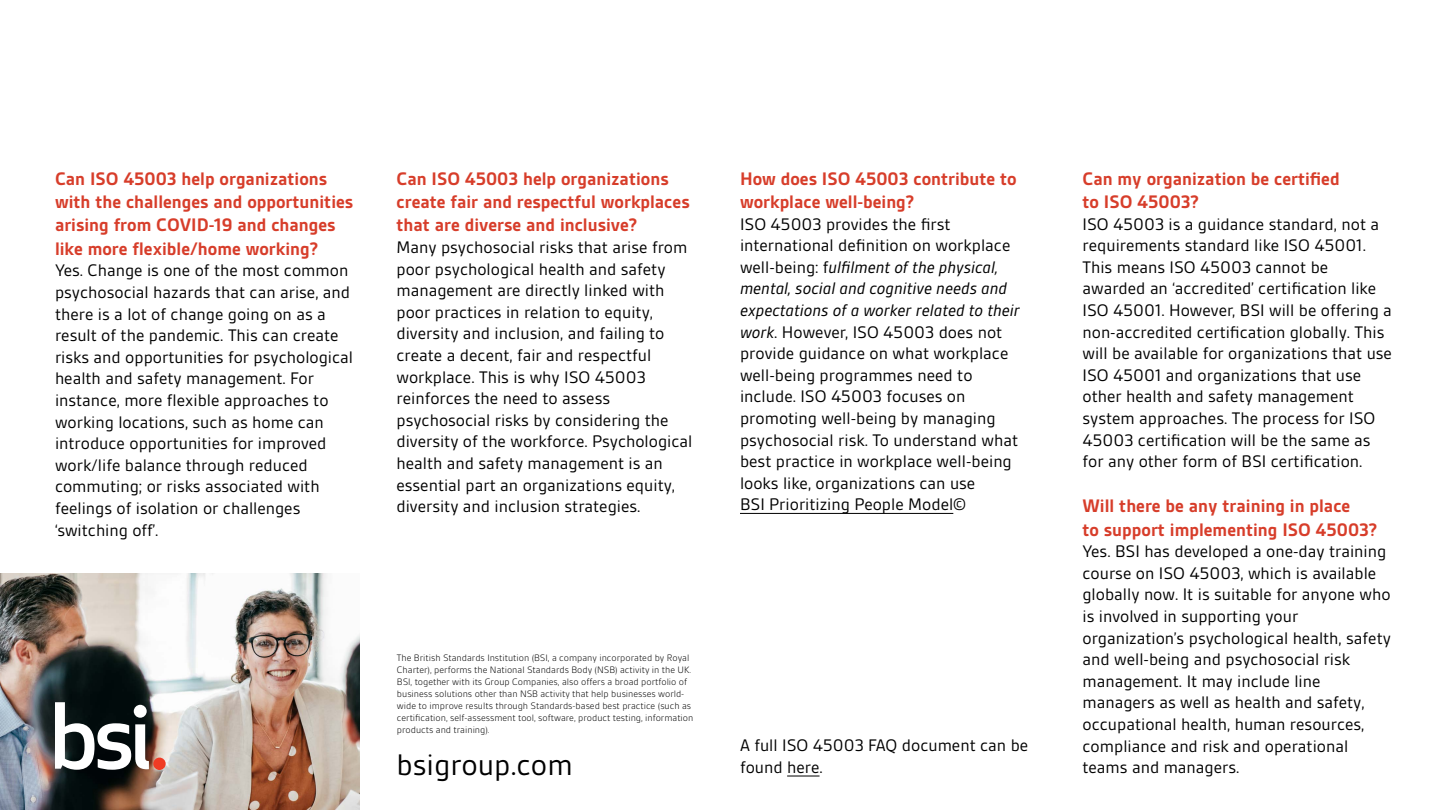
<style>
.page{position:relative;width:1440px;height:810px;background:#fff}
.page>*{position:absolute;margin:0;border:0;box-sizing:border-box;transform-origin:0 0}
.t1{font:32px "BSI Gesta";color:#000}
.body_bold{font:700 19.5px/23.4px "BSI Gesta";color:#d73d2a}
.body{font:18px/21.6px "BSI Gesta";color:#000}
.t2{font:300 10px/12px "BSI Gesta";color:#000}
.s1{font-style:italic}
</style>
<div class="page">
<img style="left:0;top:574px;width:360px;height:236px">
<hr style="left:740px;top:513px;width:213px;height:1px;background:#000">
<div style="left:153px;top:758px;width:13px;height:12px;background:#ef3b24;border-radius:50%"></div>
<svg style="left:55px;top:702px;width:94px;height:68px"></svg>
<hr style="left:787px;top:776px;width:33px;height:1px;background:#000">
<p class="body_bold" style="left:55px;top:167px;width:300px">Can ISO 45003 help organizations with the challenges and opportunities arising from COVID-19 and changes like more flexible/home working?</p>
<p class="body" style="left:55px;top:260px;width:300px">Yes. Change is one of the most common psychosocial hazards that can arise, and there is a lot of change going on as a result of the pandemic. This can create risks and opportunities for psychological health and safety management. For instance, more flexible approaches to working locations, such as home can introduce opportunities for improved work/life balance through reduced commuting; or risks associated with feelings of isolation or challenges ‘switching off’.</p>
<p class="body_bold" style="left:396px;top:167px;width:295px">Can ISO 45003 help organizations create fair and respectful workplaces that are diverse and inclusive?</p>
<p class="body" style="left:396px;top:237px;width:297px">Many psychosocial risks that arise from poor psychological health and safety management are directly linked with poor practices in relation to equity, diversity and inclusion, and failing to create a decent, fair and respectful workplace. This is why ISO 45003 reinforces the need to assess psychosocial risks by considering the diversity of the workforce. Psychological health and safety management is an essential part an organizations equity, diversity and inclusion strategies.</p>
<p class="t2" style="left:397px;top:652px;width:298px">The British Standards Institution (BSI, a company incorporated by Royal Charter), performs the National Standards Body (NSB) activity in the UK.<br>BSI, together with its Group Companies, also offers a broad portfolio of business solutions other than NSB activity that help businesses world&shy;wide to improve results through Standards-based best practice (such as certification, self-assessment tool, software, product testing, information products and training).</p>
<h2 class="t1" style="left:396px;top:748px;width:178px">bsigroup.com</h2>
<p class="body_bold" style="left:740px;top:167px;width:278px">How does ISO 45003 contribute to workplace well-being?</p>
<p class="body" style="left:740px;top:213px;width:281px">ISO 45003 provides the first international definition on workplace well-being: f<span class="s1">ulfilment of the physical, mental, social and cognitive needs and expectations of a worker related to their work</span>. However, ISO 45003 does not provide guidance on what workplace well-being programmes need to include. ISO 45003 focuses on promoting well-being by managing psychosocial risk. To understand what best practice in workplace well-being looks like, organizations can use<br>BSI Prioritizing People Model©</p>
<p class="body" style="left:740px;top:735px;width:290px">A full ISO 45003 FAQ document can be found here.</p>
<p class="body_bold" style="left:1082px;top:167px;width:259px">Can my organization be certified to ISO 45003?</p>
<p class="body" style="left:1082px;top:213px;width:311px">ISO 45003 is a guidance standard, not a requirements standard like ISO 45001.<br>This means ISO 45003 cannot be awarded an ‘accredited’ certification like ISO 45001. However, BSI will be offering a non-accredited certification globally. This will be available for organizations that use ISO 45001 and organizations that use other health and safety management system approaches. The process for ISO 45003 certification will be the same as for any other form of BSI certification.</p>
<p class="body_bold" style="left:1082px;top:494px;width:297px">Will there be any training in place<br>to support implementing ISO 45003?</p>
<p class="body" style="left:1082px;top:541px;width:310px">Yes. BSI has developed a one-day training course on ISO 45003, which is available globally now. It is suitable for anyone who is involved in supporting your organization’s psychological health, safety and well-being and psychosocial risk management. It may include line managers as well as health and safety, occupational health, human resources, compliance and risk and operational teams and managers.</p>
</div>
